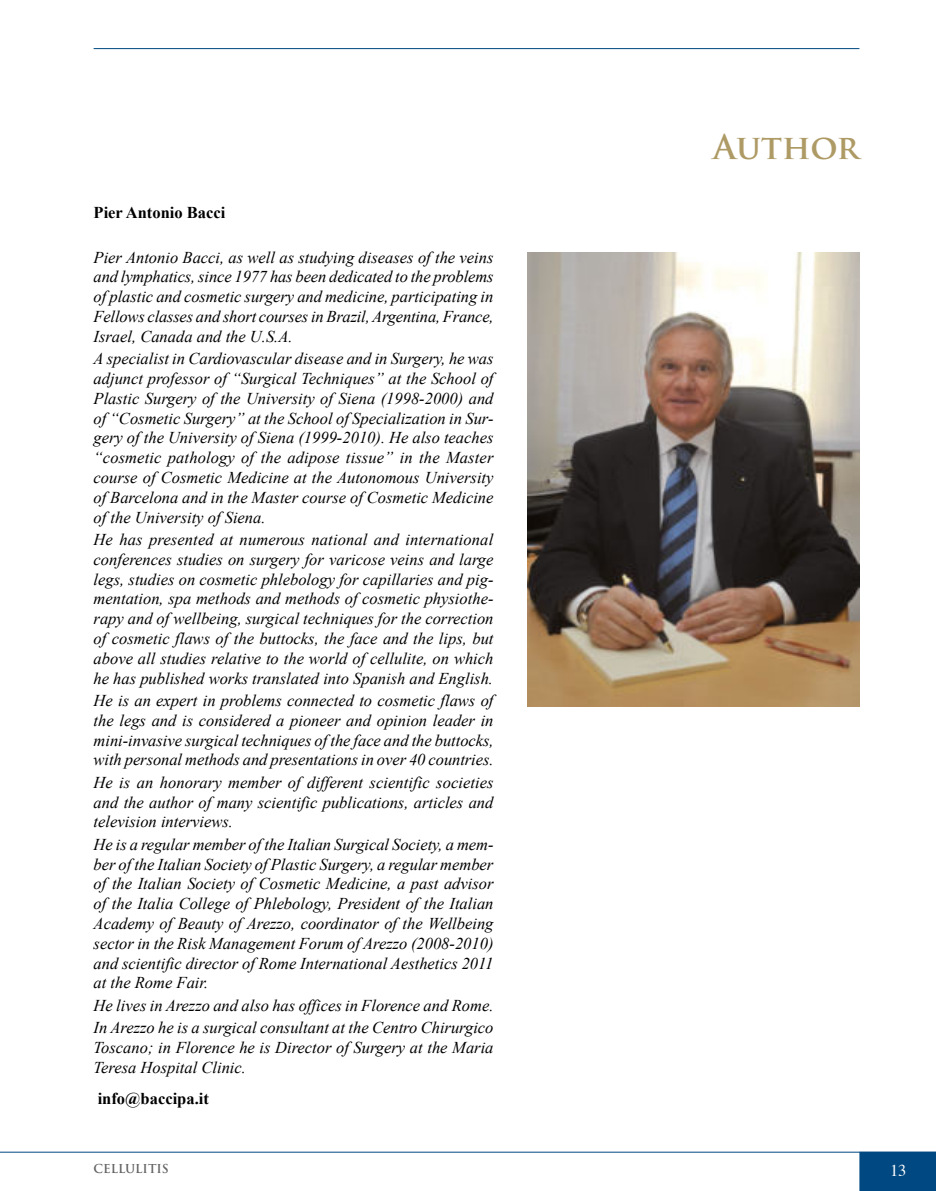
<style>
.page{position:relative;width:936px;height:1191px;background:#fff}
.page>*{position:absolute;margin:0;border:0;box-sizing:border-box;transform-origin:0 0}
.t1{font:700 33px "Trajan Pro";letter-spacing:-.005em;color:#ae9a64}
.t2{font:italic 16.5px/19.8px "Times New Roman";color:#000;text-align:justify}
.t3{font:700 16.5px "Times New Roman";color:#000}
.t4{font:16.5px "Times";color:#fff}
.t5{font:700 12px "Trajan Pro";color:#646363}
</style>
<div class="page">
<hr style="left:0;top:1151px;width:935px;height:1px;background:#004881">
<div style="left:859px;top:1151px;width:76px;height:40px;background:#004881"></div>
<hr style="left:94px;top:48px;width:765px;height:1px;background:#004881">
<img style="left:527px;top:252px;width:332px;height:454px">
<p class="t3" style="left:94px;top:207px;width:133px">Pier Antonio Bacci</p>
<p class="t2" style="left:94px;top:249px;width:401px">Pier Antonio Bacci, as well as studying diseases of the veins and lymphatics, since 1977 has been dedicated to the problems of plastic and cosmetic surgery and medicine, participating in Fellows classes and short courses in Brazil, Argentina, France, Israel, Canada and the U.S.A.</p>
<p class="t2" style="left:94px;top:350px;width:401px">A specialist in Cardiovascular disease and in Surgery, he was adjunct professor of “Surgical Techniques” at the School of Plastic Surgery of the University of Siena (1998-2000) and of “Cosmetic Surgery” at the School of Specialization in Sur&shy;gery of the University of Siena (1999-2010). He also teaches “cosmetic pathology of the adipose tissue” in the Master course of Cosmetic Medicine at the Autonomous University of Barcelona and in the Master course of Cosmetic Medicine of the University of Siena.</p>
<p class="t2" style="left:94px;top:531px;width:401px">He has presented at numerous national and international conferences studies on surgery for varicose veins and large legs, studies on cosmetic phlebology for capillaries and pig&shy;mentation, spa methods and methods of cosmetic physiothe&shy;rapy and of wellbeing, surgical techniques for the correction of cosmetic flaws of the buttocks, the face and the lips, but above all studies relative to the world of cellulite, on which he has published works translated into Spanish and English.</p>
<p class="t2" style="left:94px;top:692px;width:401px">He is an expert in problems connected to cosmetic flaws of the legs and is considered a pioneer and opinion leader in mini-invasive surgical techniques of the face and the buttocks, with personal methods and presentations in over 40 countries.</p>
<p class="t2" style="left:94px;top:774px;width:401px">He is an honorary member of different scientific societies and the author of many scientific publications, articles and television interviews.</p>
<p class="t2" style="left:94px;top:836px;width:401px">He is a regular member of the Italian Surgical Society, a mem&shy;ber of the Italian Society of Plastic Surgery, a regular member of the Italian Society of Cosmetic Medicine, a past advisor of the Italia College of Phlebology, President of the Italian Academy of Beauty of Arezzo, coordinator of the Wellbeing sector in the Risk Management Forum of Arezzo (2008-2010) and scientific director of Rome International Aesthetics 2011 at the Rome Fair.</p>
<p class="t2" style="left:94px;top:995px;width:401px;line-height:22.4px">He lives in Arezzo and also has offices in Florence and Rome.<br>In Arezzo he is a surgical consultant at the Centro Chirurgico</p>
<p class="t2" style="left:94px;top:1039px;width:401px">Toscano; in Florence he is Director of Surgery at the Maria<br>Teresa Hospital Clinic.</p>
<p class="t3" style="left:98px;top:1092px;width:113px">info@baccipa.it</p>
<h1 class="t1" style="left:713px;top:132px;width:148px">Author</h1>
<p class="t5" style="left:94px;top:1163px;width:77px">CELLULITIS</p>
<p class="t4" style="left:890px;top:1160px;width:18px">13</p>
</div>
